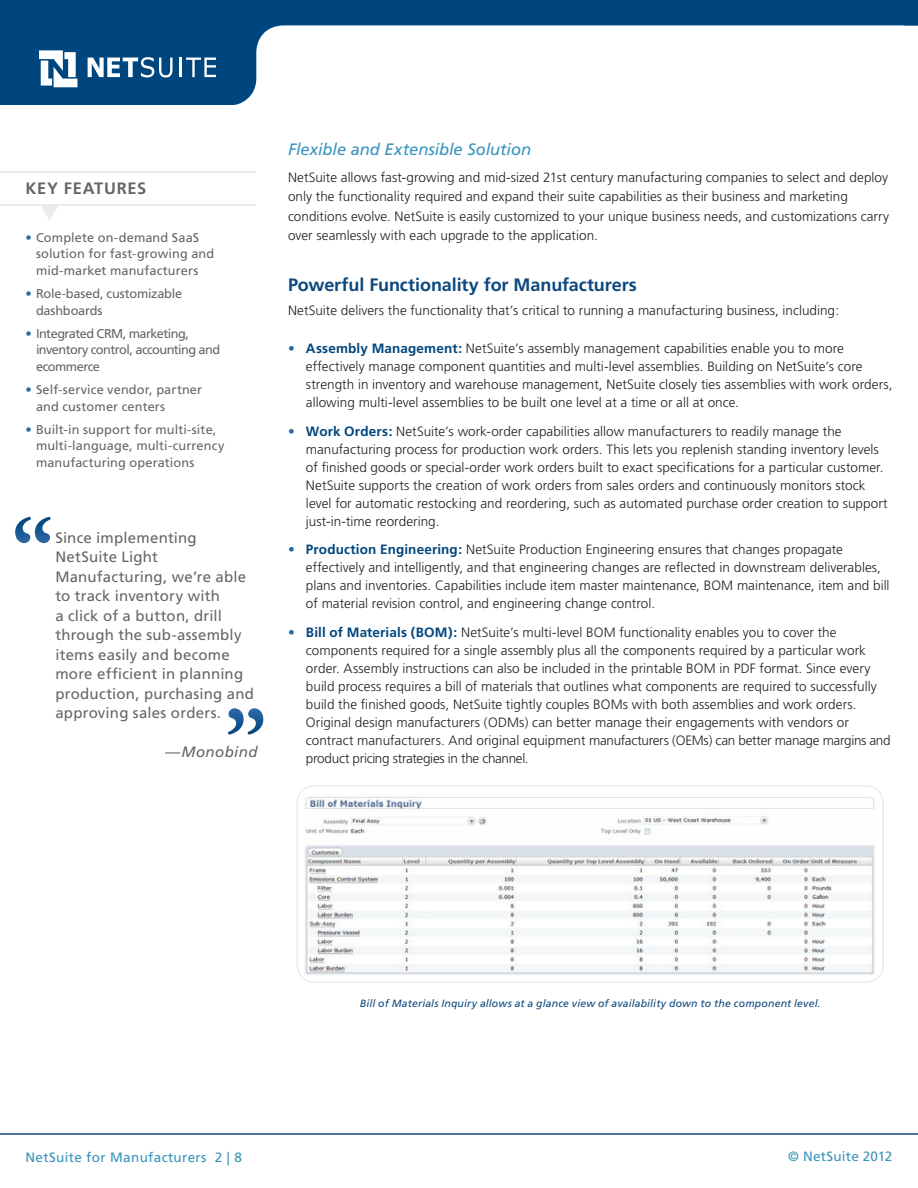
<style>
.page{position:relative;width:918px;height:1188px;background:#fff}
.page>*{position:absolute;margin:0;border:0;box-sizing:border-box;transform-origin:0 0}
.t1{font:700 18px "Frutiger";letter-spacing:-.005em;color:#0c487e}
.t2{font:italic 16.5px "Frutiger";letter-spacing:-.005em;color:#3994bb}
.t3{font:700 16.5px "Frutiger";letter-spacing:.04em;color:#666}
.t4{font:15px/19.5px "Frutiger";letter-spacing:.015em;color:#666}
.t5{font:italic 15px "Frutiger";letter-spacing:.025em;color:#666}
.t6{font:300 13.5px/18px "Frutiger";color:#231f20}
.t7{font:13.5px "Frutiger";letter-spacing:.025em;color:#3994bb}
.t8{font:13.5px "Frutiger";letter-spacing:.015em;color:#3b94bb}
.t9{font:12.75px/16.5px "Frutiger";letter-spacing:.005em;color:#666}
.t10{font:12.75px/16.5px "Frutiger";letter-spacing:-.04em;color:#666}
.t11{font:12.75px/16.5px "Frutiger";letter-spacing:-.015em;color:#666}
.t12{font:italic 10.5px "Frutiger";letter-spacing:.015em;color:#0c487e}
.s1{color:#2968a4}
.s2{font-weight:700;color:#2968a4}
.s3{font-weight:700;color:#00467e}
</style>
<div class="page">
<img style="left:305px;top:796px;width:570px;height:179px">
<div style="left:297px;top:785px;width:587px;height:198px;border:1px solid #ebebec;border-radius:17px"></div>
<hr style="left:0;top:1133px;width:918px;height:2px;background:#0c487e">
<svg style="left:0;top:0;width:918px;height:105px"></svg>
<svg style="left:39px;top:50px;width:38px;height:37px"></svg>
<svg style="left:88px;top:57px;width:85px;height:20px"></svg>
<svg style="left:180px;top:58px;width:36px;height:19px"></svg>
<svg style="left:15px;top:517px;width:36px;height:26px"></svg>
<svg style="left:228px;top:708px;width:35px;height:27px"></svg>
<svg style="left:41px;top:206px;width:17px;height:14px"></svg>
<hr style="left:0;top:204px;width:255px;height:2px;background:#ebebec">
<hr style="left:0;top:171px;width:255px;height:2px;background:#ebebec">
<p class="t3" style="left:26px;top:179px;width:122px">Key FEATURES</p>
<p class="t9" style="left:36px;top:229px;width:180px;text-indent:-11px"><span class="s1">•</span> Complete on-demand SaaS solution for fast-growing and mid-market manufacturers</p>
<p class="t11" style="left:36px;top:285px;width:148px;text-indent:-11px"><span class="s1">•</span> Role-based, customizable dashboards</p>
<p class="t10" style="left:36px;top:325px;width:186px;text-indent:-11px"><span class="s1">•</span> Integrated CRM, marketing, inventory control, accounting and ecommerce</p>
<p class="t9" style="left:36px;top:381px;width:168px;text-indent:-11px"><span class="s1">•</span> Self-service vendor, partner and customer centers</p>
<p class="t9" style="left:36px;top:421px;width:190px;text-indent:-11px"><span class="s1">•</span> Built-in support for multi-site, multi-language, multi-currency manufacturing operations</p>
<p class="t4" style="left:55px;top:528px;width:200px">Since implementing<br>NetSuite Light<br>Manufacturing, we’re able to track inventory with<br>a click of a button, drill through the sub-assembly items easily and become more efficient in planning production, purchasing and approving sales orders.</p>
<p class="t5" style="left:165px;top:744px;width:94px">—Monobind</p>
<p class="t2" style="left:288px;top:139px;width:245px">Flexible and Extensible Solution</p>
<p class="t6" style="left:288px;top:168px;width:603px;line-height:19.5px">NetSuite allows fast-growing and mid-sized 21st century manufacturing companies to select and deploy only the functionality required and expand their suite capabilities as their business and marketing conditions evolve. NetSuite is easily customized to your unique business needs, and customizations carry over seamlessly with each upgrade to the application.</p>
<h1 class="t1" style="left:288px;top:275px;width:350px">Powerful Functionality for Manufacturers</h1>
<p class="t6" style="left:288px;top:302px;width:553px">NetSuite delivers the functionality that’s critical to running a manufacturing business, including:</p>
<p class="t6" style="left:306px;top:339px;width:588px;text-indent:-18px"><span class="s2">•</span> <span class="s3">Assembly Management:</span> NetSuite’s assembly management capabilities enable you to more effectively manage component quantities and multi-level assemblies. Building on NetSuite’s core strength in inventory and warehouse management, NetSuite closely ties assemblies with work orders, allowing multi-level assemblies to be built one level at a time or all at once.</p>
<p class="t6" style="left:306px;top:422px;width:583px;text-indent:-18px"><span class="s2">•</span> <span class="s3">Work Orders:</span> NetSuite’s work-order capabilities allow manufacturers to readily manage the manufacturing process for production work orders. This lets you replenish standing inventory levels of finished goods or special-order work orders built to exact specifications for a particular customer.<br>NetSuite supports the creation of work orders from sales orders and continuously monitors stock level for automatic restocking and reordering, such as automated purchase order creation to support just-in-time reordering.</p>
<p class="t6" style="left:306px;top:541px;width:585px;text-indent:-18px"><span class="s2">•</span> <span class="s3">Production Engineering:</span> NetSuite Production Engineering ensures that changes propagate effectively and intelligently, and that engineering changes are reflected in downstream deliverables, plans and inventories. Capabilities include item master maintenance, BOM maintenance, item and bill of material revision control, and engineering change control.</p>
<p class="t6" style="left:306px;top:624px;width:586px;text-indent:-18px"><span class="s2">•</span> <span class="s3">Bill of Materials (BOM):</span> NetSuite’s multi-level BOM functionality enables you to cover the components required for a single assembly plus all the components required by a particular work order. Assembly instructions can also be included in the printable BOM in PDF format. Since every build process requires a bill of materials that outlines what components are required to successfully build the finished goods, NetSuite tightly couples BOMs with both assemblies and work orders.<br>Original design manufacturers (ODMs) can better manage their engagements with vendors or contract manufacturers. And original equipment manufacturers (OEMs) can better manage margins and product pricing strategies in the channel.</p>
<p class="t12" style="left:360px;top:997px;width:462px">Bill of Materials Inquiry allows at a glance view of availability down to the component level.</p>
<p class="t7" style="left:25px;top:1150px;width:218px">NetSuite for Manufacturers 2 | 8</p>
<p class="t8" style="left:788px;top:1148px;width:106px">© NetSuite 2012</p>
</div>
